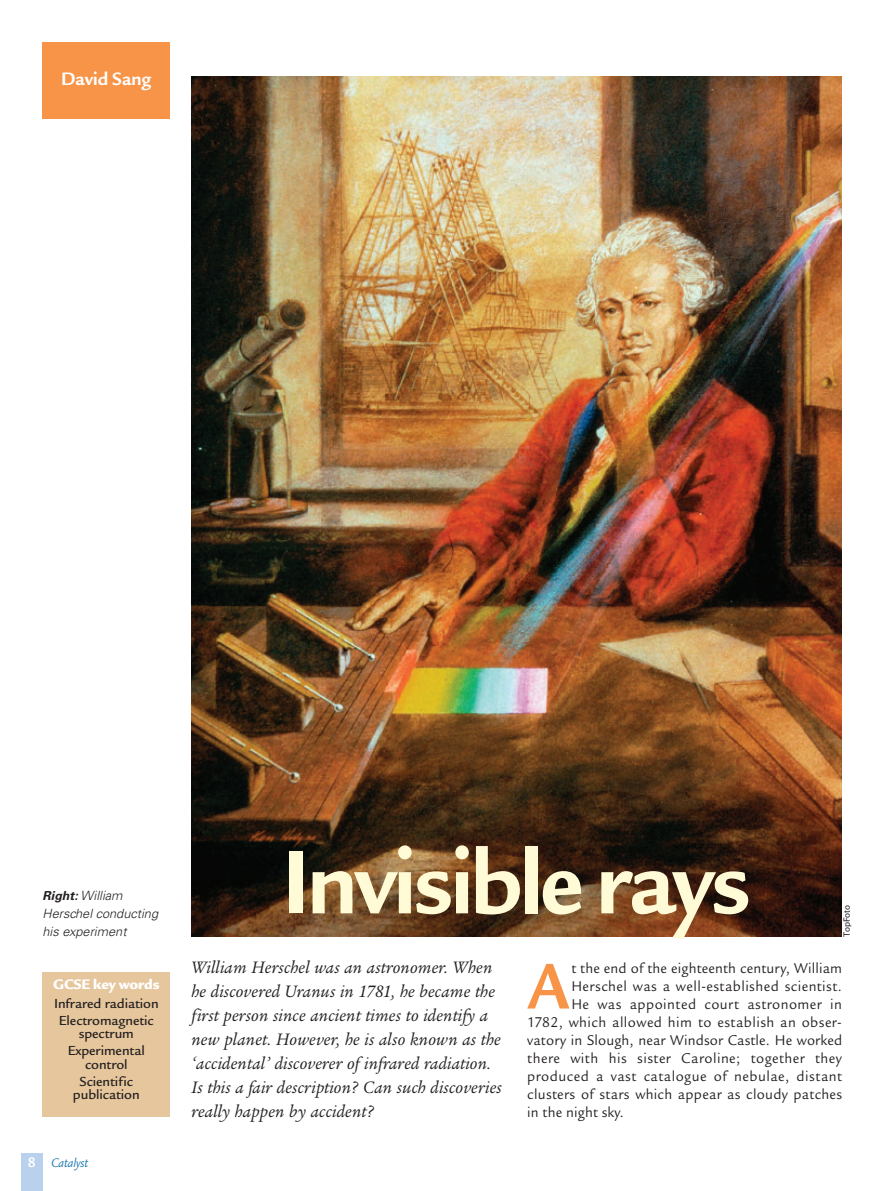
<style>
.page{position:relative;width:893px;height:1191px;background:#fff}
.page>*{position:absolute;margin:0;border:0;box-sizing:border-box;transform-origin:0 0}
.t1{font:700 97.5px "Legacy San ITC";letter-spacing:-.03em;color:#fffbd6;scale:.96 1}
.t2{font:700 70.35px "Legacy San ITC";color:#f79447;scale:.9 1}
.t3{font:700 19.5px "Legacy San ITC";color:#fff}
.t4{font:italic 18px/24px "Legacy Ser ITC";letter-spacing:.01em;color:#231f20}
.t5{font:15.3px "Legacy San ITC";letter-spacing:.03em;color:#231f20;scale:.95 1}
.t6{font:15.3px "Legacy San ITC";letter-spacing:.01em;color:#231f20;scale:.95 1}
.t7{font:15px "Legacy San ITC Ultr";letter-spacing:-.005em;color:#fff}
.t8{font:500 14.25px/17px "Legacy San ITC";letter-spacing:-.005em;color:#231f20;text-align:center}
.t9{font:italic 13.5px "Legacy San ITC";letter-spacing:-.005em;color:#217bb0;scale:.95 1}
.t10{font:italic 300 12.75px/18px "Univers";color:#231f20}
.t11{font:8.7px "Univers";color:#231f20;scale:.96 1}
.s1{font-weight:700;font-size:12.3px}
.s2{font-weight:700;font-style:normal;font-size:15px;color:#fff}
</style>
<div class="page">
<img style="left:191px;top:77px;width:651px;height:860px">
<div style="left:21px;top:1152px;width:22px;height:39px;background:#b9d1ec"></div>
<div style="left:43px;top:43px;width:127px;height:76px;background:#f79447"></div>
<div style="left:43px;top:971px;width:127px;height:145px;background:#e6c69c"></div>
<p class="t3" style="left:61px;top:67px;width:92px">David Sang</p>
<p class="t10" style="left:43px;top:887px;width:117px"><span class="s1">Right:</span> William<br>Herschel conducting his experiment</p>
<p class="t7" style="left:53px;top:974px;width:108px">GCSE key words</p>
<p class="t8" style="left:54px;top:994px;width:106px">Infrared radiation<br>Electromagnetic</p>
<p class="t8" style="left:68px;top:1024px;width:79px">spectrum<br>Experimental</p>
<p class="t8" style="left:80px;top:1055px;width:55px">control<br>Scientific</p>
<p class="t8" style="left:73px;top:1085px;width:68px">publication</p>
<p class="t9" style="left:28px;top:1154px;width:65px"><span class="s2">8</span> Catalyst</p>
<h1 class="t1" style="left:282px;top:822px;width:490px">Invisible rays</h1>
<p class="t11" style="left:843px;top:936px;width:35px;rotate:-90deg">TopFoto</p>
<p class="t4" style="left:191px;top:954px;width:312px">William Herschel was an astronomer. When he discovered Uranus in 1781, he became the first person since ancient times to identify a new planet. However, he is also known as the ‘accidental’ discoverer of infrared radiation.<br>Is this a fair description? Can such discoveries really happen by accident?</p>
<h2 class="t2" style="left:527px;top:943px;width:48px">A</h2>
<p class="t6" style="left:571px;top:958px;width:286px">t the end of the eighteenth century, William</p>
<p class="t5" style="left:571px;top:976px;width:286px">Herschel was a well-established scientist.</p>
<p class="t5" style="left:571px;top:994px;width:286px">He was appointed court astronomer in</p>
<p class="t5" style="left:527px;top:1012px;width:333px">1782, which allowed him to establish an obser-</p>
<p class="t6" style="left:527px;top:1030px;width:333px">vatory in Slough, near Windsor Castle. He worked</p>
<p class="t5" style="left:527px;top:1048px;width:333px">there with his sister Caroline; together they</p>
<p class="t5" style="left:527px;top:1066px;width:333px">produced a vast catalogue of nebulae, distant</p>
<p class="t5" style="left:527px;top:1084px;width:333px">clusters of stars which appear as cloudy patches</p>
<p class="t6" style="left:527px;top:1102px;width:103px">in the night sky.</p>
</div>
